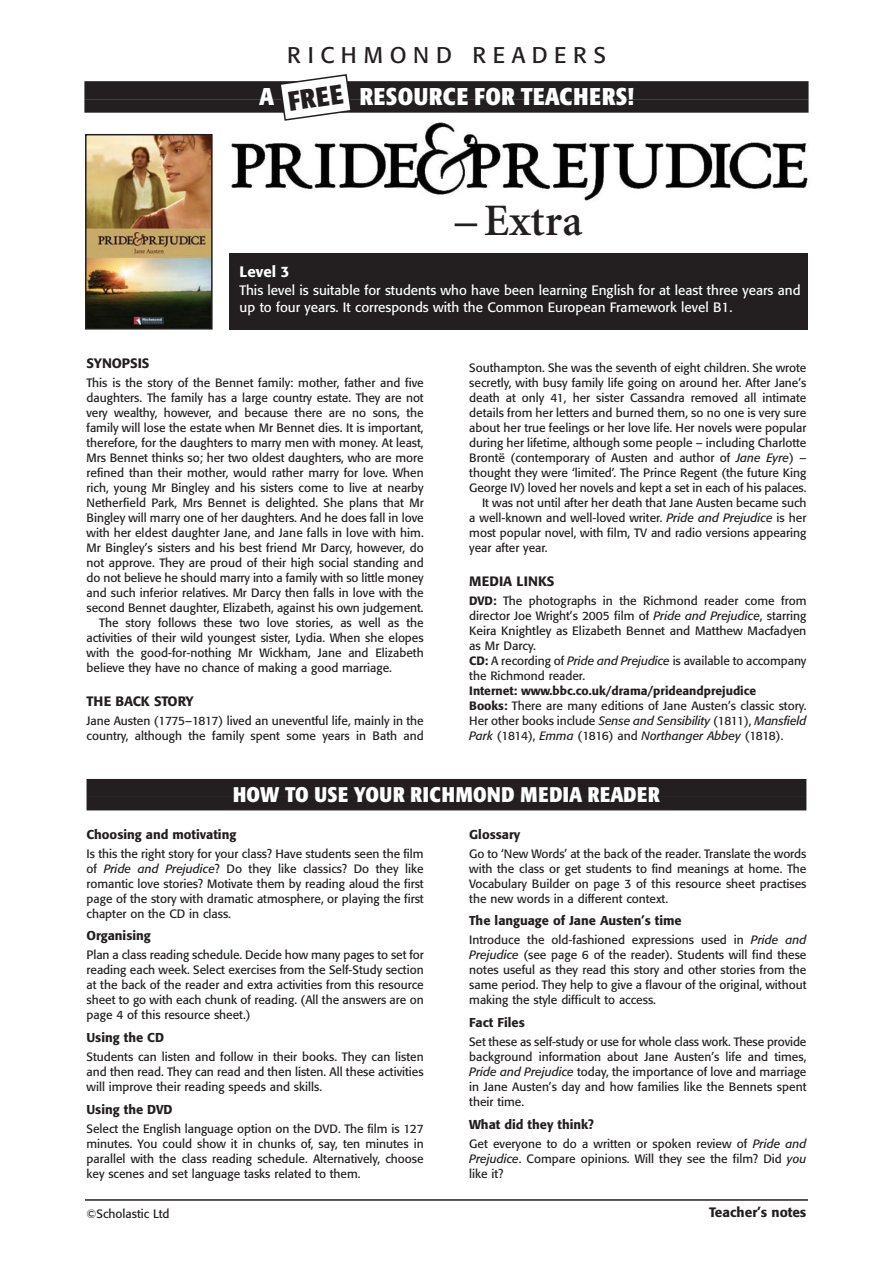
<style>
.page{position:relative;width:893px;height:1263px;background:#fff}
.page>*{position:absolute;margin:0;border:0;box-sizing:border-box;transform-origin:0 0}
.t1{font:600 45px "Minion";letter-spacing:.005em;color:#231f20}
.t2{font:700 condensed 27px "Formata";color:#231f20}
.t3{font:700 condensed 24px "Formata";letter-spacing:.02em;color:#fff}
.t4{font:22.5px "Formata";letter-spacing:.29em;color:#231f20}
.t5{font:700 condensed 21px "Formata";letter-spacing:.02em;color:#fff}
.t6{font:500 15px "Formata";color:#fff}
.t7{font:13.5px/16.5px "Formata";color:#fff}
.t8{font:500 13.5px "Formata";color:#231f20}
.t9{font:500 13.5px "Formata";letter-spacing:-.02em;color:#231f20}
.t10{font:500 12.75px "Formata";color:#231f20}
.t11{font:12px/15px "Formata";color:#231f20;text-align:justify}
.s1{font-style:italic}
.s2{font-weight:500}
</style>
<div class="page">
<img style="left:229px;top:122px;width:579px;height:79px">
<div style="left:84px;top:81px;width:724px;height:18px;background:#231f20"></div>
<div style="left:84px;top:99px;width:724px;height:14px;background:#231f20"></div>
<div style="left:230px;top:253px;width:578px;height:77px;background:#231f20"></div>
<hr style="left:85px;top:1199px;width:723px;height:2px;background:#231f20">
<div style="left:87px;top:779px;width:719px;height:18px;background:#231f20"></div>
<div style="left:87px;top:797px;width:719px;height:13px;background:#231f20"></div>
<svg style="left:278px;top:74px;width:75px;height:47px"></svg>
<img style="left:88px;top:137px;width:122px;height:190px">
<div style="left:85px;top:134px;width:128px;height:196px;border:2px solid #231f20"></div>
<h3 class="t4" style="left:287px;top:46px;width:320px">RICHMOND READERS</h3>
<h2 class="t2" style="left:287px;top:90px;width:57px;rotate:-8deg">FREE</h2>
<h3 class="t3" style="left:259px;top:86px;width:16px">A</h3>
<h3 class="t3" style="left:360px;top:86px;width:275px">RESOURCE FOR TEACHERS!</h3>
<h1 class="t1" style="left:455px;top:203px;width:130px">– Extra</h1>
<p class="t6" style="left:240px;top:265px;width:52px">Level 3</p>
<p class="t7" style="left:240px;top:283px;width:562px">This level is suitable for students who have been learning English for at least three years and up to four years. It corresponds with the Common European Framework level B1.</p>
<p class="t8" style="left:87px;top:357px;width:64px">SYNOPSIS</p>
<p class="t11" style="left:87px;top:376px;width:339px">This is the story of the Bennet family: mother, father and five</p>
<p class="t11" style="left:87px;top:391px;width:339px">daughters. The family has a large country estate. They are not</p>
<p class="t11" style="left:87px;top:406px;width:339px">very wealthy, however, and because there are no sons, the</p>
<p class="t11" style="left:87px;top:421px;width:339px">family will lose the estate when Mr Bennet dies. It is important,</p>
<p class="t11" style="left:87px;top:436px;width:339px">therefore, for the daughters to marry men with money. At least,</p>
<p class="t11" style="left:87px;top:451px;width:339px">Mrs Bennet thinks so; her two oldest daughters, who are more</p>
<p class="t11" style="left:87px;top:466px;width:339px">refined than their mother, would rather marry for love. When</p>
<p class="t11" style="left:87px;top:481px;width:339px">rich, young Mr Bingley and his sisters come to live at nearby</p>
<p class="t11" style="left:87px;top:496px;width:339px">Netherfield Park, Mrs Bennet is delighted. She plans that Mr</p>
<p class="t11" style="left:87px;top:511px;width:339px">Bingley will marry one of her daughters. And he does fall in love</p>
<p class="t11" style="left:87px;top:526px;width:339px">with her eldest daughter Jane, and Jane falls in love with him.</p>
<p class="t11" style="left:87px;top:541px;width:339px">Mr Bingley’s sisters and his best friend Mr Darcy, however, do</p>
<p class="t11" style="left:87px;top:556px;width:339px">not approve. They are proud of their high social standing and</p>
<p class="t11" style="left:87px;top:571px;width:339px">do not believe he should marry into a family with so little money</p>
<p class="t11" style="left:87px;top:586px;width:339px">and such inferior relatives. Mr Darcy then falls in love with the</p>
<p class="t11" style="left:87px;top:601px;width:339px">second Bennet daughter, Elizabeth, against his own judgement.</p>
<p class="t11" style="left:99px;top:616px;width:326px">The story follows these two love stories, as well as the</p>
<p class="t11" style="left:87px;top:631px;width:339px">activities of their wild youngest sister, Lydia. When she elopes</p>
<p class="t11" style="left:87px;top:646px;width:339px">with the good-for-nothing Mr Wickham, Jane and Elizabeth</p>
<p class="t11" style="left:87px;top:661px;width:307px">believe they have no chance of making a good marriage.</p>
<p class="t9" style="left:87px;top:696px;width:109px">THE BACK STORY</p>
<p class="t11" style="left:87px;top:715px;width:339px">Jane Austen (1775–1817) lived an uneventful life, mainly in the country, although the family spent some years in Bath and</p>
<p class="t11" style="left:469px;top:361px;width:339px">Southampton. She was the seventh of eight children. She wrote</p>
<p class="t11" style="left:469px;top:376px;width:339px">secretly, with busy family life going on around her. After Jane’s</p>
<p class="t11" style="left:469px;top:391px;width:339px">death at only 41, her sister Cassandra removed all intimate</p>
<p class="t11" style="left:469px;top:406px;width:339px">details from her letters and burned them, so no one is very sure</p>
<p class="t11" style="left:469px;top:421px;width:339px">about her true feelings or her love life. Her novels were popular</p>
<p class="t11" style="left:469px;top:436px;width:339px">during her lifetime, although some people – including Charlotte</p>
<p class="t11" style="left:469px;top:451px;width:339px">Brontë (contemporary of Austen and author of <span class="s1">Jane Eyre</span>) –</p>
<p class="t11" style="left:469px;top:466px;width:339px">thought they were ‘limited’. The Prince Regent (the future King</p>
<p class="t11" style="left:469px;top:481px;width:339px">George IV) loved her novels and kept a set in each of his palaces.</p>
<p class="t11" style="left:482px;top:496px;width:326px">It was not until after her death that Jane Austen became such</p>
<p class="t11" style="left:469px;top:511px;width:339px">a well-known and well-loved writer. <span class="s1">Pride and Prejudice</span> is her</p>
<p class="t11" style="left:469px;top:526px;width:339px">most popular novel, with film, TV and radio versions appearing</p>
<p class="t11" style="left:469px;top:541px;width:80px">year after year.</p>
<p class="t8" style="left:469px;top:576px;width:87px">MEDIA LINKS</p>
<p class="t11" style="left:469px;top:595px;width:339px;text-align:left"><span class="s2">DVD:</span> The photographs in the Richmond reader come from director Joe Wright’s 2005 film of <span class="s1">Pride and Prejudice</span>, starring Keira Knightley as Elizabeth Bennet and Matthew Macfadyen as Mr Darcy.<br><span class="s2">CD:</span> A recording of <span class="s1">Pride and Prejudice</span> is available to accompany the Richmond reader.</p>
<p class="t11" style="left:469px;top:685px;width:339px;text-align:left"><span class="s2">Internet: www.bbc.co.uk/drama/prideandprejudice<br>Books:</span> There are many editions of Jane Austen’s classic story.<br>Her other books include <span class="s1">Sense and Sensibility</span> (1811), <span class="s1">Mansfield Park</span> (1814), <span class="s1">Emma</span> (1816) and <span class="s1">Northanger Abbey</span> (1818).</p>
<h3 class="t5" style="left:233px;top:786px;width:428px">HOW TO USE YOUR RICHMOND MEDIA READER</h3>
<p class="t10" style="left:87px;top:829px;width:151px">Choosing and motivating</p>
<p class="t11" style="left:87px;top:847px;width:339px">Is this the right story for your class? Have students seen the film of <span class="s1">Pride and Prejudice</span>? Do they like classics? Do they like romantic love stories? Motivate them by reading aloud the first page of the story with dramatic atmosphere, or playing the first chapter on the CD in class.</p>
<p class="t10" style="left:87px;top:930px;width:66px">Organising</p>
<p class="t11" style="left:87px;top:949px;width:339px">Plan a class reading schedule. Decide how many pages to set for reading each week. Select exercises from the Self-Study section at the back of the reader and extra activities from this resource sheet to go with each chunk of reading. (All the answers are on page 4 of this resource sheet.)</p>
<p class="t10" style="left:87px;top:1032px;width:79px">Using the CD</p>
<p class="t11" style="left:87px;top:1050px;width:339px">Students can listen and follow in their books. They can listen and then read. They can read and then listen. All these activities will improve their reading speeds and skills.</p>
<p class="t10" style="left:87px;top:1103px;width:88px">Using the DVD</p>
<p class="t11" style="left:87px;top:1122px;width:339px">Select the English language option on the DVD. The film is 127 minutes. You could show it in chunks of, say, ten minutes in parallel with the class reading schedule. Alternatively, choose key scenes and set language tasks related to them.</p>
<p class="t11" style="left:87px;top:1207px;width:85px">©Scholastic Ltd</p>
<p class="t8" style="left:709px;top:1206px;width:99px">Teacher’s notes</p>
<p class="t10" style="left:469px;top:829px;width:52px">Glossary</p>
<p class="t11" style="left:469px;top:847px;width:339px">Go to ‘New Words’ at the back of the reader. Translate the words with the class or get students to find meanings at home. The Vocabulary Builder on page 3 of this resource sheet practises the new words in a different context.</p>
<p class="t10" style="left:469px;top:915px;width:214px">The language of Jane Austen’s time</p>
<p class="t11" style="left:469px;top:934px;width:339px">Introduce the old-fashioned expressions used in <span class="s1">Pride and Prejudice</span> (see page 6 of the reader). Students will find these notes useful as they read this story and other stories from the same period. They help to give a flavour of the original, without making the style difficult to access.</p>
<p class="t10" style="left:469px;top:1017px;width:57px">Fact Files</p>
<p class="t11" style="left:469px;top:1035px;width:339px">Set these as self-study or use for whole class work. These provide background information about Jane Austen’s life and times, <span class="s1">Pride and Prejudice</span> today, the importance of love and marriage in Jane Austen’s day and how families like the Bennets spent their time.</p>
<p class="t10" style="left:469px;top:1118px;width:126px">What did they think?</p>
<p class="t11" style="left:469px;top:1137px;width:339px">Get everyone to do a written or spoken review of <span class="s1">Pride and Prejudice</span>. Compare opinions. Will they see the film? Did <span class="s1">you </span>like it?</p>
</div>
